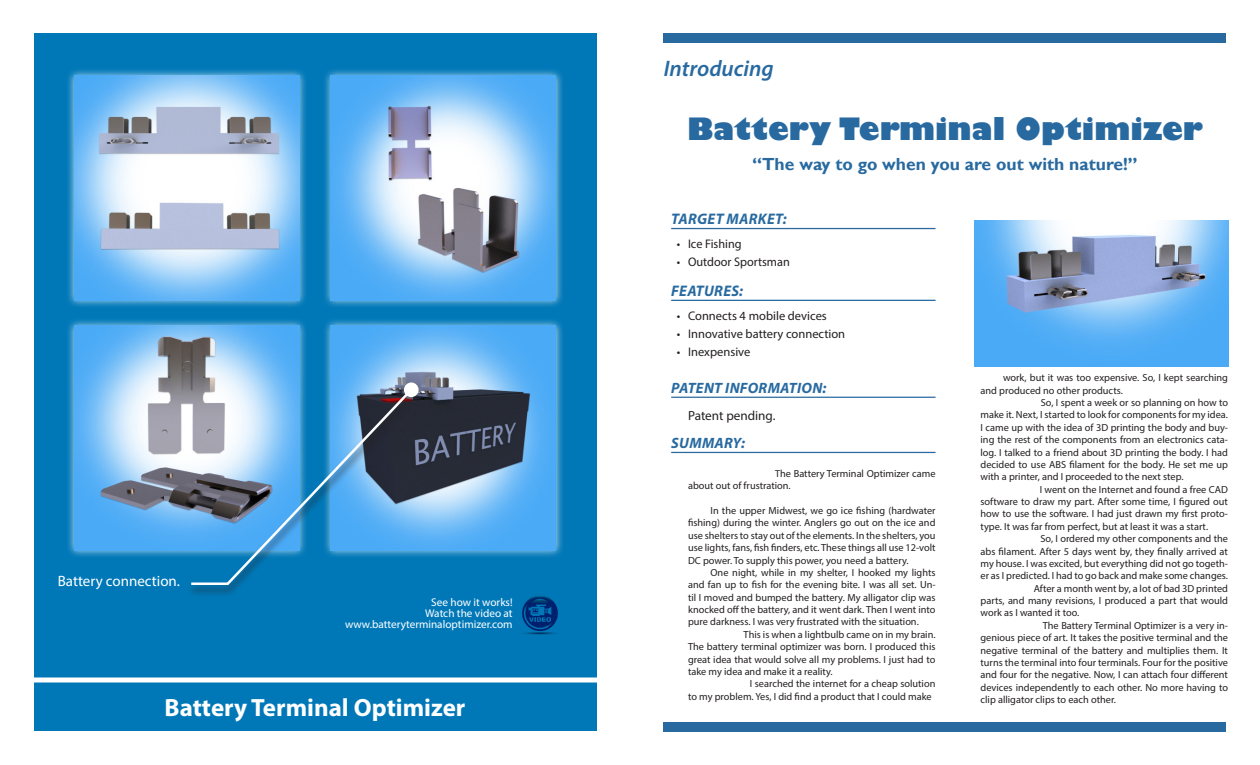
<style>
.page{position:relative;width:1260px;height:765px;background:#fff}
.page>*{position:absolute;margin:0;border:0;box-sizing:border-box;transform-origin:0 0}
.t1{font:800 30px "Gill Sans";color:#286aa0}
.t2{font:700 25px "Myriad Pro";color:#fff}
.t3{font:italic 600 22.5px "Myriad Pro";color:#286aa0}
.t4{font:700 17.5px "Gill Sans";color:#286aa0}
.Headers{font:italic 700 15.38px "Myriad Pro";letter-spacing:.02em;color:#286aa0}
.Headers-2{font:italic 700 15px "Myriad Pro";letter-spacing:.02em;color:#286aa0}
.t5{font:15px "Myriad Pro";color:#fff}
.Main_Text{font:13.25px "Myriad Pro";color:#231f20}
.t6{font:12.5px "Myriad Pro";color:#231f20}
.t7{font:11.25px "Myriad Pro";color:#fff}
.Main_Text-2{font:10.25px/12.4px "Myriad Pro";color:#231f20;text-align:justify}
.s1{font-size:10px}
</style>
<div class="page">
<hr style="left:671px;top:228px;width:265px;height:1px;background:#286aa0">
<hr style="left:671px;top:300px;width:265px;height:1px;background:#286aa0">
<hr style="left:671px;top:397px;width:265px;height:1px;background:#286aa0">
<hr style="left:671px;top:452px;width:265px;height:1px;background:#286aa0">
<div style="left:35px;top:34px;width:562px;height:697px;background:#0078b8"></div>
<hr style="left:26px;top:678px;width:580px;height:4px;background:#fff">
<div style="left:66px;top:68px;width:241px;height:241px;background:#fff;opacity:.75"></div>
<img style="left:74px;top:76px;width:225px;height:225px">
<div style="left:323px;top:68px;width:241px;height:241px;background:#fff;opacity:.75"></div>
<img style="left:331px;top:76px;width:225px;height:225px">
<div style="left:66px;top:317px;width:241px;height:242px;background:#fff;opacity:.75"></div>
<img style="left:74px;top:325px;width:225px;height:225px">
<div style="left:323px;top:317px;width:241px;height:242px;background:#fff;opacity:.75"></div>
<img style="left:331px;top:325px;width:225px;height:225px">
<div style="left:664px;top:722px;width:562px;height:9px;background:#286aa0"></div>
<div style="left:664px;top:34px;width:562px;height:9px;background:#286aa0"></div>
<img style="left:522px;top:596px;width:36px;height:39px">
<div style="left:187px;top:389px;width:232px;height:208px;background:#231f20;opacity:.75"></div>
<svg style="left:189px;top:387px;width:225px;height:199px"></svg>
<div style="left:405px;top:384px;width:12px;height:12px;background:#fff;border-radius:50%"></div>
<div style="left:404px;top:383px;width:15px;height:14px;border:2px solid #fff;border-radius:50%"></div>
<img style="left:975px;top:221px;width:253px;height:146px">
<p class="t5" style="left:58px;top:572px;width:124px">Battery connection.</p>
<p class="t7" style="left:431px;top:595px;width:83px">See how it works!</p>
<p class="t7" style="left:425px;top:606px;width:89px">Watch the video at</p>
<p class="t7" style="left:345px;top:617px;width:169px">www.batteryterminaloptimizer.com</p>
<p class="t2" style="left:165px;top:692px;width:302px">Battery Terminal Optimizer</p>
<p class="t3" style="left:664px;top:54px;width:112px">Introducing</p>
<p class="t1" style="left:687px;top:110px;width:517px">Battery Terminal Optimizer</p>
<p class="t4" style="left:752px;top:154px;width:387px">“The way to go when you are out with nature!”</p>
<p class="Headers" style="left:671px;top:209px;width:117px">TARGET MARKET:</p>
<p class="t6" style="left:677px;top:236px;width:66px">• Ice Fishing</p>
<p class="t6" style="left:677px;top:254px;width:115px">• Outdoor Sportsman</p>
<p class="Headers" style="left:671px;top:281px;width:73px">FEATURES:</p>
<p class="t6" style="left:677px;top:308px;width:152px">• Connects 4 mobile devices</p>
<p class="t6" style="left:677px;top:326px;width:170px">• Innovative battery connection</p>
<p class="t6" style="left:677px;top:344px;width:75px">• Inexpensive</p>
<p class="Headers-2" style="left:671px;top:378px;width:157px">PATENT INFORMATION:</p>
<p class="Main_Text" style="left:688px;top:407px;width:89px">Patent pending.</p>
<p class="Headers-2" style="left:671px;top:433px;width:75px">SUMMARY:</p>
<p class="Main_Text-2" style="left:688px;top:467px;width:249px;text-indent:87px"><span class="s1">T</span>he Battery Terminal Optimizer came about out of frustration.</p>
<p class="Main_Text-2" style="left:688px;top:504px;width:249px;text-indent:22px">In the upper Midwest, we go ice fishing (hardwater fishing) during the winter. Anglers go out on the ice and use shelters to stay out of the elements. In the shelters, you use lights, fans, fish finders, etc. These things all use 12-volt DC power. To supply this power, you need a battery.</p>
<p class="Main_Text-2" style="left:688px;top:566px;width:249px;text-indent:22px">One night, while in my shelter, I hooked my lights and fan up to fish for the evening bite. I was all set. Un&shy;til I moved and bumped the battery. My alligator clip was knocked off the battery, and it went dark. Then I went into pure darkness. I was very frustrated with the situation.</p>
<p class="Main_Text-2" style="left:688px;top:628px;width:249px;text-indent:56px">This is when a lightbulb came on in my brain.<br>The battery terminal optimizer was born. I produced this great idea that would solve all my problems. I just had to take my idea and make it a reality.</p>
<p class="Main_Text-2" style="left:688px;top:678px;width:249px;text-indent:62px">I searched the internet for a cheap solution to my problem. Yes, I did find a product that I could make</p>
<p class="Main_Text-2" style="left:981px;top:372px;width:249px;text-indent:22px">work, but it was too expensive. So, I kept searching and produced no other products.</p>
<p class="Main_Text-2" style="left:981px;top:396px;width:249px;text-indent:60px">So, I spent a week or so planning on how to make it. Next, I started to look for components for my idea.<br>I came up with the idea of 3D printing the body and buy&shy;ing the rest of the components from an electronics cata&shy;log. I talked to a friend about 3D printing the body. I had decided to use ABS filament for the body. He set me up with a printer, and I proceeded to the next step.</p>
<p class="Main_Text-2" style="left:981px;top:483px;width:249px;text-indent:59px">I went on the Internet and found a free CAD software to draw my part. After some time, I figured out how to use the software. I had just drawn my first proto&shy;type. It was far from perfect, but at least it was a start.</p>
<p class="Main_Text-2" style="left:981px;top:532px;width:249px;text-indent:60px">So, I ordered my other components and the abs filament. After 5 days went by, they finally arrived at my house. I was excited, but everything did not go togeth&shy;er as I predicted. I had to go back and make some changes.</p>
<p class="Main_Text-2" style="left:981px;top:582px;width:249px;text-indent:53px">After a month went by, a lot of bad 3D printed parts, and many revisions, I produced a part that would work as I wanted it too.</p>
<p class="Main_Text-2" style="left:981px;top:619px;width:249px;text-indent:62px">The Battery Terminal Optimizer is a very in&shy;genious piece of art. It takes the positive terminal and the negative terminal of the battery and multiplies them. It turns the terminal into four terminals. Four for the positive and four for the negative. Now, I can attach four different devices independently to each other. No more having to clip alligator clips to each other.</p>
</div>
